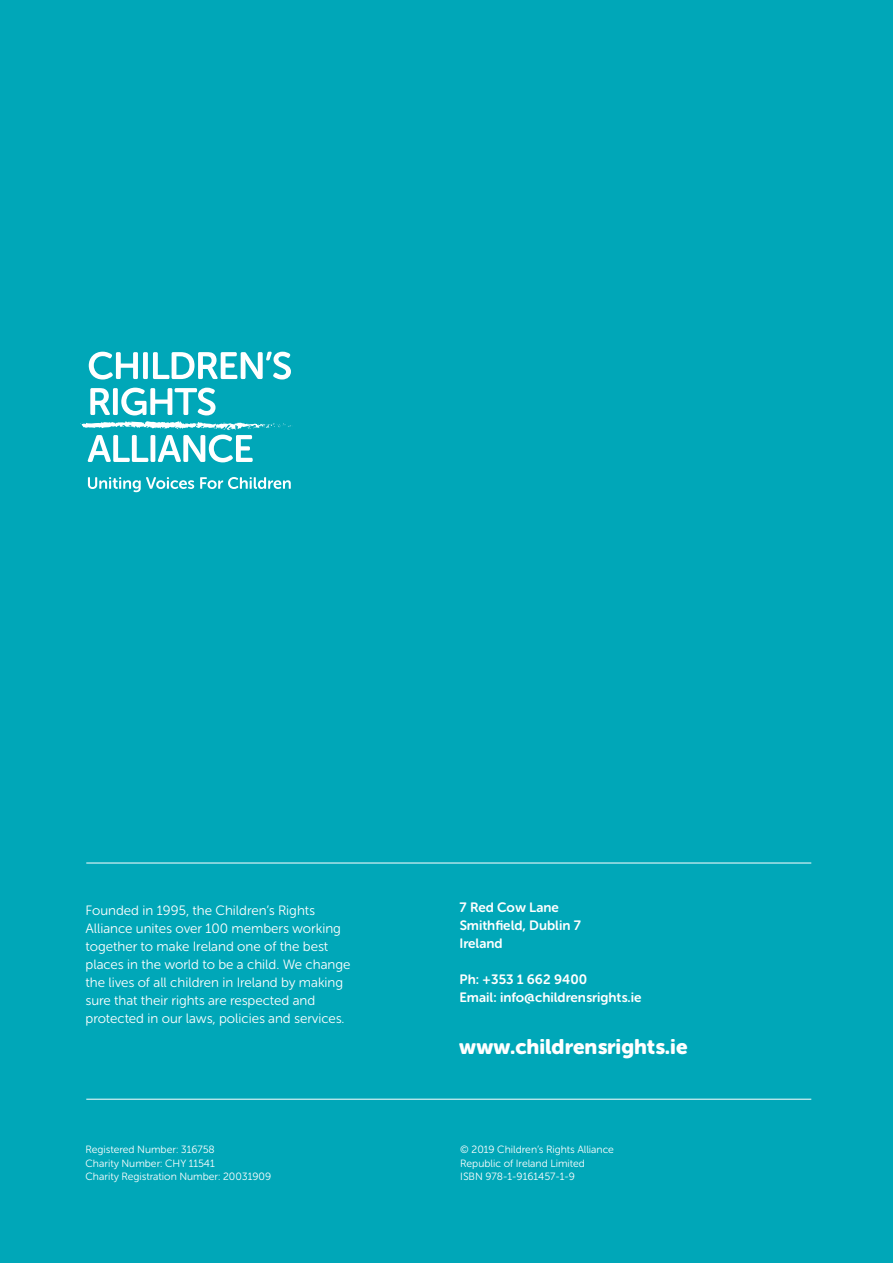
<style>
.page{position:relative;width:893px;height:1263px;background:#00a7b8}
.page>*{position:absolute;margin:0;border:0;box-sizing:border-box;transform-origin:0 0}
.t1{font:21px "Museo Sans Rounded 900";color:#fff}
.t2{font:13.5px/18px "Museo Sans Rounded 300";color:#fff}
.t3{font:13.5px/18px "Museo Sans Rounded 700";color:#fff}
.t4{font:10.5px/13.5px "Museo Sans Rounded 300";color:#fff}
</style>
<div class="page">
<hr style="left:86px;top:863px;width:725px;height:1px;background:#fff">
<hr style="left:86px;top:1099px;width:725px;height:1px;background:#fff">
<svg style="left:89px;top:352px;width:49px;height:27px"></svg>
<div style="left:143px;top:352px;width:5px;height:27px;background:#fff;border-radius:2px"></div>
<svg style="left:153px;top:352px;width:138px;height:27px"></svg>
<svg style="left:80px;top:388px;width:211px;height:74px"></svg>
<svg style="left:88px;top:477px;width:106px;height:15px"></svg>
<svg style="left:200px;top:477px;width:91px;height:12px"></svg>
<p class="t2" style="left:86px;top:902px;width:266px">Founded in 1995, the Children’s Rights Alliance unites over 100 members working together to make Ireland one of the best places in the world to be a child. We change the lives of all children in Ireland by making sure that their rights are respected and protected in our laws, policies and services.</p>
<p class="t3" style="left:459px;top:898px;width:123px">7 Red Cow Lane<br>Smithfield, Dublin 7<br>Ireland</p>
<p class="t3" style="left:459px;top:970px;width:184px">Ph: +353 1 662 9400<br>Email: info@childrensrights.ie</p>
<h1 class="t1" style="left:459px;top:1034px;width:230px">www.childrensrights.ie</h1>
<p class="t4" style="left:86px;top:1143px;width:187px">Registered Number: 316758<br>Charity Number: CHY 11541<br>Charity Registration Number: 20031909</p>
<p class="t4" style="left:460px;top:1143px;width:155px">© 2019 Children’s Rights Alliance<br>Republic of Ireland Limited<br>ISBN 978-1-9161457-1-9</p>
</div>
